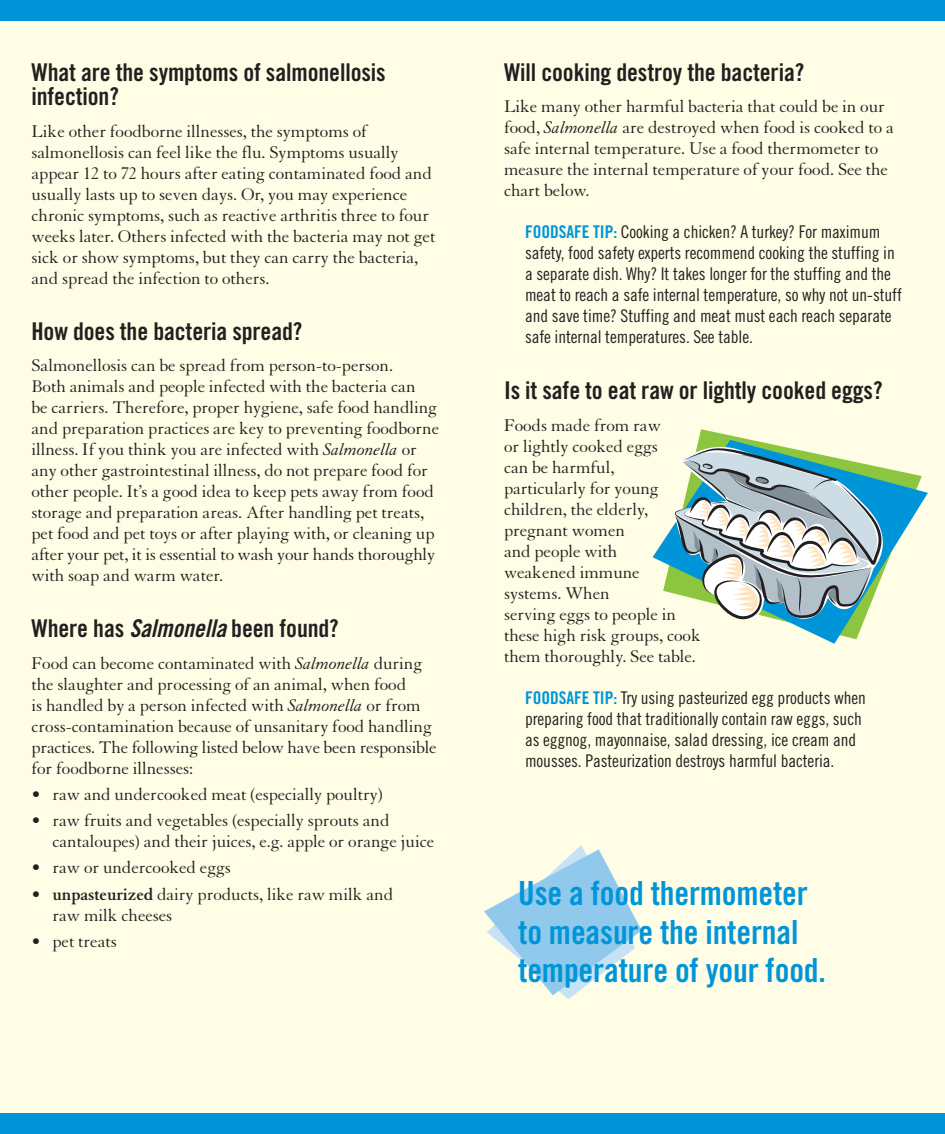
<style>
.page{position:relative;width:945px;height:1134px;background:#fff}
.page>*{position:absolute;margin:0;border:0;box-sizing:border-box;transform-origin:0 0}
.t1{font:33.25px/38.5px "Trade Gothic Bold Cond Twenty";letter-spacing:-.005em;color:#0095d9}
.t2{font:24.5px/24.5px "Trade Gothic Bold Cond Twenty";letter-spacing:-.005em;color:#231f20}
.t3{font:18.38px/21px "Granjon";letter-spacing:-.005em;color:#231f20}
.t4{font:17.5px/21px "Trade Gothic Cond Eighteen";letter-spacing:-.005em;color:#231f20}
.s1{font-style:italic}
.s2{font-weight:700}
.s3{font-family:"Trade Gothic Bold Cond Twenty";color:#0095d9}
</style>
<div class="page">
<div style="left:472px;top:0;width:473px;height:1134px;background:#fffde5"></div>
<div style="left:472px;top:0;width:473px;height:21px;background:#0095d9"></div>
<div style="left:472px;top:1113px;width:473px;height:21px;background:#0095d9"></div>
<svg style="left:653px;top:471px;width:275px;height:173px"></svg>
<svg style="left:890px;top:469px;width:9px;height:169px"></svg>
<svg style="left:662px;top:429px;width:228px;height:212px"></svg>
<svg style="left:484px;top:845px;width:158px;height:154px"></svg>
<div style="left:0;top:0;width:472px;height:1134px;background:#fffde5"></div>
<div style="left:0;top:0;width:472px;height:21px;background:#0095d9"></div>
<div style="left:0;top:1113px;width:472px;height:21px;background:#0095d9"></div>
<h2 class="t2" style="left:32px;top:62px;width:356px">What are the symptoms of salmonellosis infection?</h2>
<p class="t3" style="left:32px;top:122px;width:405px">Like other foodborne illnesses, the symptoms of salmonellosis can feel like the flu. Symptoms usually appear 12 to 72 hours after eating contaminated food and usually lasts up to seven days. Or, you may experience chronic symptoms, such as reactive arthritis three to four weeks later. Others infected with the bacteria may not get sick or show symptoms, but they can carry the bacteria, and spread the infection to others.</p>
<h2 class="t2" style="left:32px;top:321px;width:272px">How does the bacteria spread?</h2>
<p class="t3" style="left:32px;top:357px;width:409px">Salmonellosis can be spread from person-to-person.<br>Both animals and people infected with the bacteria can<br>be carriers. Therefore, proper hygiene, safe food handling and preparation practices are key to preventing foodborne illness. If you think you are infected with <span class="s1">Salmonella</span> or any other gastrointestinal illness, do not prepare food for other people. It’s a good idea to keep pets away from food storage and preparation areas. After handling pet treats, pet food and pet toys or after playing with, or cleaning up after your pet, it is essential to wash your hands thoroughly with soap and warm water.</p>
<h2 class="t2" style="left:32px;top:618px;width:309px">Where has <span class="s1">Salmonella</span>been found?</h2>
<p class="t3" style="left:32px;top:654px;width:407px">Food can become contaminated with <span class="s1">Salmonella</span> during the slaughter and processing of an animal, when food<br>is handled by a person infected with <span class="s1">Salmonella</span> or from cross-contamination because of unsanitary food handling practices. The following listed below have been responsible for foodborne illnesses:</p>
<p class="t3" style="left:32px;top:785px;width:353px">• raw and undercooked meat (especially poultry)</p>
<p class="t3" style="left:53px;top:812px;width:383px;text-indent:-21px">• raw fruits and vegetables (especially sprouts and cantaloupes) and their juices, e.g. apple or orange juice</p>
<p class="t3" style="left:32px;top:859px;width:201px">• raw or undercooked eggs</p>
<p class="t3" style="left:53px;top:885px;width:342px;text-indent:-21px">• <span class="s2">unpasteurized</span> dairy products, like raw milk and raw milk cheeses</p>
<p class="t3" style="left:32px;top:932px;width:87px">• pet treats</p>
<h2 class="t2" style="left:504px;top:62px;width:302px">Will cooking destroy the bacteria?</h2>
<p class="t3" style="left:504px;top:98px;width:392px">Like many other harmful bacteria that could be in our food, <span class="s1">Salmonella</span> are destroyed when food is cooked to a safe internal temperature. Use a food thermometer to measure the internal temperature of your food. See the chart below.</p>
<p class="t4" style="left:525px;top:223px;width:378px"><span class="s3">FOODSAFE TIP:</span> Cooking a chicken? A turkey? For maximum safety, food safety experts recommend cooking the stuffing in a separate dish. Why? It takes longer for the stuffing and the meat to reach a safe internal temperature, so why not un-stuff and save time? Stuffing and meat must each reach separate safe internal temperatures. See table.</p>
<h2 class="t2" style="left:504px;top:380px;width:380px">Is it safe to eat raw or lightly cooked eggs?</h2>
<p class="t3" style="left:504px;top:416px;width:198px">Foods made from raw<br>or lightly cooked eggs<br>can be harmful, particularly for young children, the elderly, pregnant women<br>and people with<br>weakened immune systems. When<br>serving eggs to people in these high risk groups, cook them thoroughly. See table.</p>
<p class="t4" style="left:525px;top:688px;width:342px"><span class="s3">FOODSAFE TIP:</span> Try using pasteurized egg products when preparing food that traditionally contain raw eggs, such as eggnog, mayonnaise, salad dressing, ice cream and mousses. Pasteurization destroys harmful bacteria.</p>
<h1 class="t1" style="left:518px;top:877px;width:309px">Use a food thermometer to measure the internal temperature of your food.</h1>
</div>
